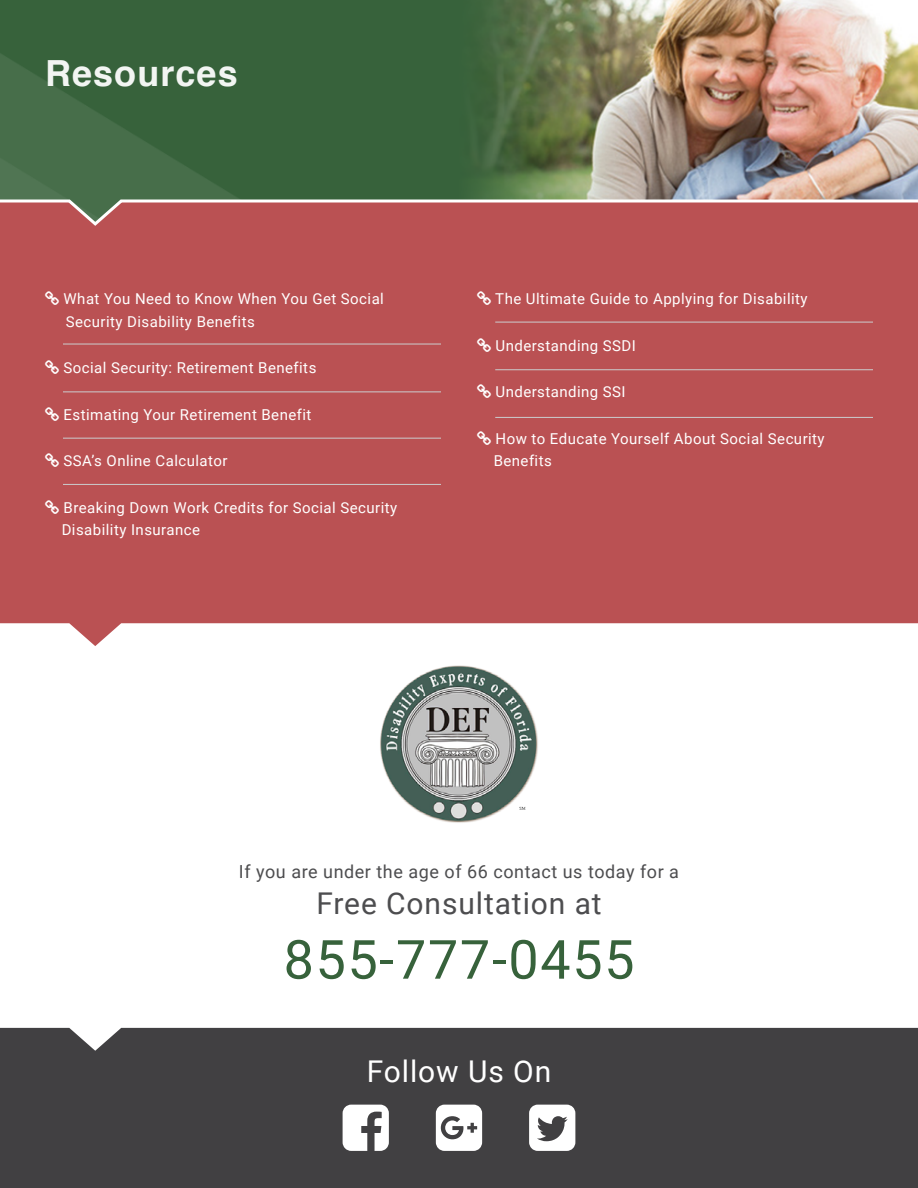
<style>
.page{position:relative;width:918px;height:1188px;background:#fff}
.page>*{position:absolute;margin:0;border:0;box-sizing:border-box;transform-origin:0 0}
.t1{font:54px "Roboto";letter-spacing:.03em;color:#37623b}
.t2{font:700 36px "Helvetica";letter-spacing:.03em;color:#fff}
.t3{font:30px "Roboto";letter-spacing:.03em;color:#4d4d4f}
.t4{font:30px "Roboto";letter-spacing:.03em;color:#fff}
.t5{font:18px "Roboto";letter-spacing:.03em;color:#4d4d4f}
.t6{font:15px/22.5px "Roboto";letter-spacing:.03em;color:#fff}
</style>
<div class="page">
<div style="left:0;top:228px;width:918px;height:418px;background:#ba5153"></div>
<div style="left:0;top:1028px;width:918px;height:160px;background:#414042"></div>
<img style="left:0;top:0;width:918px;height:228px">
<hr style="left:63px;top:344px;width:378px;height:1px;background:#cbcdce">
<hr style="left:495px;top:417px;width:378px;height:1px;background:#cbcdce">
<hr style="left:495px;top:322px;width:378px;height:1px;background:#cbcdce">
<hr style="left:495px;top:369px;width:378px;height:1px;background:#cbcdce">
<hr style="left:63px;top:392px;width:378px;height:1px;background:#cbcdce">
<hr style="left:63px;top:438px;width:378px;height:1px;background:#cbcdce">
<hr style="left:63px;top:484px;width:378px;height:1px;background:#cbcdce">
<img style="left:380px;top:665px;width:158px;height:158px">
<svg style="left:45px;top:292px;width:14px;height:13px"></svg>
<svg style="left:45px;top:361px;width:14px;height:13px"></svg>
<svg style="left:45px;top:407px;width:14px;height:14px"></svg>
<svg style="left:45px;top:454px;width:14px;height:13px"></svg>
<svg style="left:45px;top:500px;width:14px;height:14px"></svg>
<svg style="left:477px;top:292px;width:14px;height:13px"></svg>
<svg style="left:477px;top:338px;width:14px;height:14px"></svg>
<svg style="left:477px;top:385px;width:14px;height:13px"></svg>
<svg style="left:477px;top:431px;width:14px;height:14px"></svg>
<div style="left:343px;top:1104px;width:46px;height:47px;background:#414042"></div>
<div style="left:436px;top:1104px;width:46px;height:47px;background:#414042"></div>
<div style="left:529px;top:1104px;width:46px;height:47px;background:#414042"></div>
<h2 class="t2" style="left:45px;top:44px;width:194px">Resources</h2>
<p class="t6" style="left:64px;top:287px;width:322px">What You Need to Know When You Get Social<br>Security Disability Benefits</p>
<p class="t6" style="left:64px;top:356px;width:254px">Social Security: Retirement Benefits</p>
<p class="t6" style="left:64px;top:403px;width:249px">Estimating Your Retirement Benefit</p>
<p class="t6" style="left:64px;top:449px;width:165px">SSA’s Online Calculator</p>
<p class="t6" style="left:62px;top:496px;width:337px">Breaking Down Work Credits for Social Security<br>Disability Insurance</p>
<p class="t6" style="left:495px;top:287px;width:314px">The Ultimate Guide to Applying for Disability</p>
<p class="t6" style="left:496px;top:334px;width:142px">Understanding SSDI</p>
<p class="t6" style="left:496px;top:380px;width:132px">Understanding SSI</p>
<p class="t6" style="left:494px;top:427px;width:333px">How to Educate Yourself About Social Security<br>Benefits</p>
<p class="t5" style="left:239px;top:859px;width:442px">If you are under the age of 66 contact us today for a</p>
<h3 class="t3" style="left:316px;top:882px;width:287px">Free Consultation at</h3>
<h1 class="t1" style="left:284px;top:922px;width:352px">855-777-0455</h1>
<h3 class="t4" style="left:367px;top:1051px;width:186px">Follow Us On</h3>
</div>
